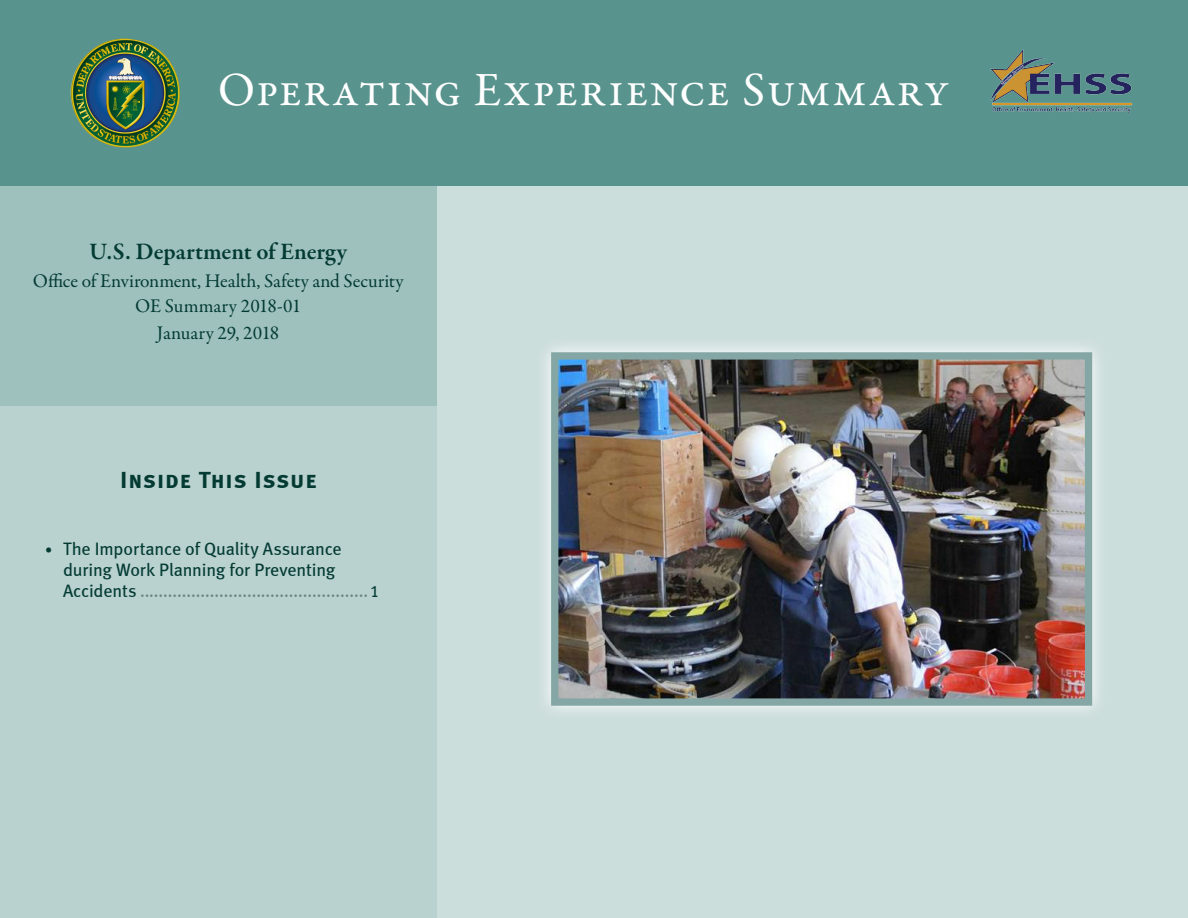
<style>
.page{position:relative;width:1188px;height:918px;background:#fff}
.page>*{position:absolute;margin:0;border:0;box-sizing:border-box;transform-origin:0 0}
.t1{font:48px "Garamond Premr Pro";letter-spacing:.025em;color:#fff}
.t2{font:600 24px "Garamond Premr Pro";color:#033b33}
.t3{font:24px "Meta Bold LF Caps";letter-spacing:.035em;color:#033b33}
.t4{font:19.5px "Garamond Premr Pro";letter-spacing:-.02em;color:#033b33}
.t5{font:18px/21px "Meta Book LF";letter-spacing:-.01em;color:#033b33}
.t6{font:16.5px "Meta Book LF";color:#6c827f}
.s1{font-size:14.25px}
.s2{font-size:18px;color:#033b33}
.s3{color:#033b33}
</style>
<div class="page">
<div style="left:436px;top:186px;width:752px;height:732px;background:#ccdedc"></div>
<svg style="left:545px;top:346px;width:553px;height:366px;fill:#dce8e7"></svg>
<img style="left:559px;top:360px;width:525px;height:338px">
<div style="left:551px;top:352px;width:541px;height:354px;border:7px solid #84a7a5"></div>
<div style="left:0;top:0;width:1188px;height:186px;background:#59938d"></div>
<div style="left:0;top:189px;width:436px;height:729px;background:#b9d1cf"></div>
<div style="left:0;top:186px;width:436px;height:220px;background:#9fc1bd"></div>
<img style="left:70px;top:39px;width:110px;height:108px">
<img style="left:990px;top:49px;width:142px;height:64px">
<p class="t1" style="left:218px;top:61px;width:733px">Operating Experience Summary</p>
<p class="t2" style="left:89px;top:237px;width:260px">U.S. Department of Energy</p>
<p class="t4" style="left:33px;top:269px;width:373px">Office of Environment, Health, Safety and Security</p>
<p class="t4" style="left:135px;top:294px;width:168px">OE Summary 2018-01</p>
<p class="t4" style="left:157px;top:321px;width:124px">January 29, 2018</p>
<p class="t3" style="left:120px;top:466px;width:198px">Inside This Issue</p>
<p class="t5" style="left:63px;top:538px;width:280px;text-indent:-18px"><span class="s1">•</span> The Importance of Quality Assurance during Work Planning for Preventing</p>
<p class="t6" style="left:63px;top:582px;width:318px"><span class="s2">Accidents</span> .................................................<span class="s3">1</span></p>
</div>
